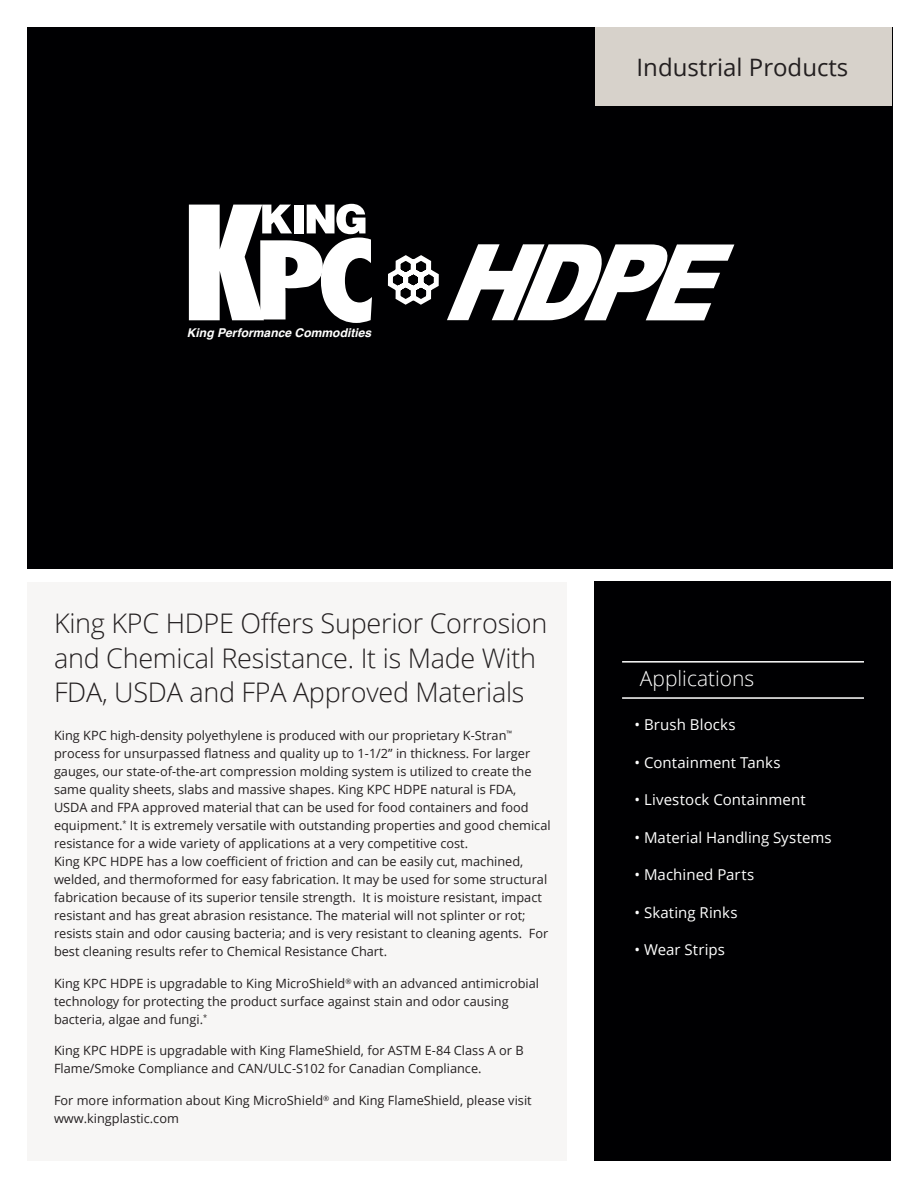
<style>
.page{position:relative;width:918px;height:1188px;background:#fff}
.page>*{position:absolute;margin:0;border:0;box-sizing:border-box;transform-origin:0 0}
.t1{font:300 27px/34.5px "Open Sans";letter-spacing:-.01em;color:#231f20}
.t2{font:24px "Open Sans";color:#231f20}
.t3{font:300 21px "Open Sans";color:#fff}
.t4{font:15px "Open Sans";letter-spacing:.005em;color:#fff}
.t5{font:12.75px/18px "Open Sans";color:#231f20}
.t6{font:italic 700 12.15px "Helvetica";color:#fff}
</style>
<div class="page">
<div style="left:27px;top:27px;width:865px;height:541px;background:#000002"></div>
<div style="left:27px;top:583px;width:540px;height:578px;background:#f7f6f5"></div>
<div style="left:595px;top:27px;width:297px;height:79px;background:#d7d2cb"></div>
<div style="left:594px;top:582px;width:297px;height:579px;background:#000002"></div>
<hr style="left:622px;top:697px;width:242px;height:2px;background:#fff">
<hr style="left:622px;top:661px;width:242px;height:2px;background:#fff">
<svg style="left:189px;top:204px;width:183px;height:119px"></svg>
<svg style="left:387px;top:244px;width:347px;height:76px"></svg>
<p class="t6" style="left:187px;top:323px;width:186px">King Performance Commodities</p>
<p class="t2" style="left:637px;top:51px;width:213px">Industrial Products</p>
<p class="t1" style="left:54px;top:605px;width:495px">King KPC HDPE Offers Superior Corrosion and Chemical Resistance. It is Made With<br>FDA, USDA and FPA Approved Materials</p>
<p class="t5" style="left:54px;top:726px;width:498px">King KPC high-density polyethylene is produced with our proprietary K-Stran<sup>™ </sup>process for unsurpassed flatness and quality up to 1-1/2” in thickness. For larger gauges, our state-of-the-art compression molding system is utilized to create the same quality sheets, slabs and massive shapes. King KPC HDPE natural is FDA, USDA and FPA approved material that can be used for food containers and food equipment.<sup>*</sup> It is extremely versatile with outstanding properties and good chemical resistance for a wide variety of applications at a very competitive cost.<br>King KPC HDPE has a low coefficient of friction and can be easily cut, machined, welded, and thermoformed for easy fabrication. It may be used for some structural fabrication because of its superior tensile strength. It is moisture resistant, impact resistant and has great abrasion resistance. The material will not splinter or rot; resists stain and odor causing bacteria; and is very resistant to cleaning agents. For best cleaning results refer to Chemical Resistance Chart.</p>
<p class="t5" style="left:54px;top:974px;width:487px">King KPC HDPE is upgradable to King MicroShield<sup>®</sup> with an advanced antimicrobial technology for protecting the product surface against stain and odor causing bacteria, algae and fungi.<sup>*</sup></p>
<p class="t5" style="left:54px;top:1041px;width:471px">King KPC HDPE is upgradable with King FlameShield, for ASTM E-84 Class A or B<br>Flame/Smoke Compliance and CAN/ULC-S102 for Canadian Compliance.</p>
<p class="t5" style="left:54px;top:1091px;width:479px">For more information about King MicroShield<sup>®</sup> and King FlameShield, please visit www.kingplastic.com</p>
<p class="t3" style="left:640px;top:664px;width:116px">Applications</p>
<p class="t4" style="left:634px;top:714px;width:103px">• Brush Blocks</p>
<p class="t4" style="left:634px;top:752px;width:148px">• Containment Tanks</p>
<p class="t4" style="left:634px;top:789px;width:173px">• Livestock Containment</p>
<p class="t4" style="left:634px;top:827px;width:199px">• Material Handling Systems</p>
<p class="t4" style="left:634px;top:864px;width:121px">• Machined Parts</p>
<p class="t4" style="left:634px;top:902px;width:105px">• Skating Rinks</p>
<p class="t4" style="left:634px;top:939px;width:92px">• Wear Strips</p>
</div>
